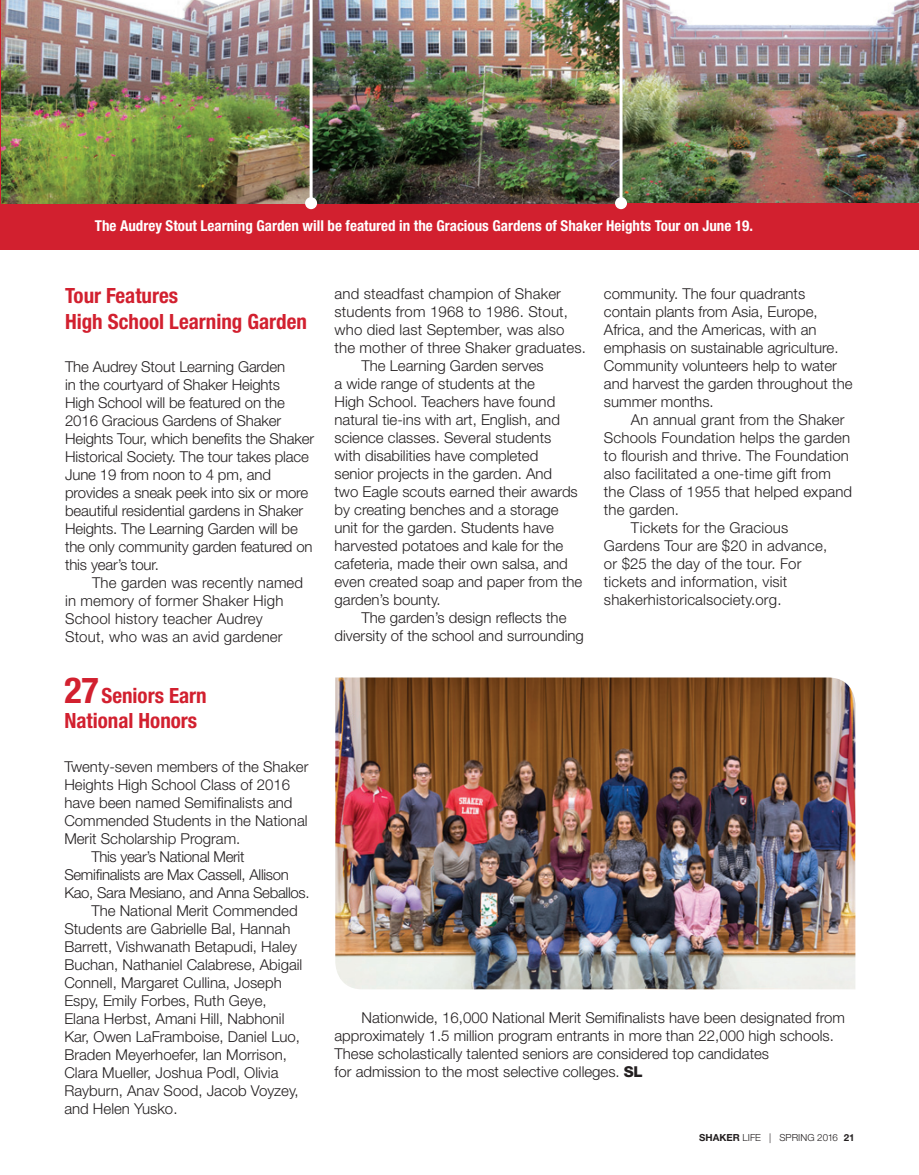
<style>
.page{position:relative;width:919px;height:1175px;background:#fff}
.page>*{position:absolute;margin:0;border:0;box-sizing:border-box;transform-origin:0 0}
.t1{font:700 condensed 21px/25.2px "Helvetica Neue LT Std";color:#d2202f}
.t2{font:300 15px/18px "Helvetica Neue LT Std";color:#231f20}
.t3{font:700 condensed 15px "Helvetica Neue LT Std";color:#fff}
.t4{font:300 15px "Helvetica Neue LT Std";letter-spacing:-.02em;color:#231f20}
.t5{font:300 9.75px "Helvetica Neue LT Std";color:#231f20}
.s1{font-size:36px}
.s2{font-weight:800}
.s3{font-weight:700}
</style>
<div class="page">
<div style="left:1px;top:0;width:917px;height:249px;background:#d2202f"></div>
<img style="left:335px;top:677px;width:520px;height:312px">
<img style="left:2px;top:0;width:916px;height:203px">
<hr style="left:309px;top:0;width:3px;height:203px;background:#fff">
<div style="left:305px;top:197px;width:12px;height:12px;background:#fff;border-radius:50%"></div>
<hr style="left:619px;top:0;width:3px;height:203px;background:#fff">
<div style="left:615px;top:197px;width:12px;height:12px;background:#fff;border-radius:50%"></div>
<p class="t3" style="left:95px;top:220px;width:659px">The Audrey Stout Learning Garden will be featured in the Gracious Gardens of Shaker Heights Tour on June 19.</p>
<h1 class="t1" style="left:65px;top:285px;width:243px">Tour Features<br>High School Learning Garden</h1>
<p class="t2" style="left:65px;top:359px;width:250px">The Audrey Stout Learning Garden<br>in the courtyard of Shaker Heights<br>High School will be featured on the 2016 Gracious Gardens of Shaker Heights Tour, which benefits the Shaker Historical Society. The tour takes place June 19 from noon to 4 pm, and provides a sneak peek into six or more beautiful residential gardens in Shaker Heights. The Learning Garden will be the only community garden featured on this year’s tour.</p>
<p class="t2" style="left:65px;top:575px;width:239px;text-indent:27px">The garden was recently named in memory of former Shaker High<br>School history teacher Audrey<br>Stout, who was an avid gardener</p>
<h1 class="t1" style="left:64px;top:685px;width:144px"><span class="s1">27</span> Seniors Earn<br>National Honors</h1>
<p class="t2" style="left:64px;top:759px;width:245px">Twenty-seven members of the Shaker</p>
<p class="t2" style="left:64px;top:777px;width:227px">Heights High School Class of 2016</p>
<p class="t2" style="left:64px;top:795px;width:230px">have been named Semifinalists and</p>
<p class="t2" style="left:64px;top:813px;width:245px">Commended Students in the National</p>
<p class="t2" style="left:64px;top:831px;width:177px">Merit Scholarship Program.</p>
<p class="t4" style="left:91px;top:851px;width:155px">This year’s National Merit</p>
<p class="t4" style="left:64px;top:869px;width:226px">Semifinalists are Max Cassell, Allison</p>
<p class="t4" style="left:64px;top:887px;width:247px">Kao, Sara Mesiano, and Anna Seballos.</p>
<p class="t2" style="left:91px;top:903px;width:208px">The National Merit Commended</p>
<p class="t2" style="left:64px;top:921px;width:227px">Students are Gabrielle Bal, Hannah</p>
<p class="t2" style="left:64px;top:939px;width:234px">Barrett, Vishwanath Betapudi, Haley</p>
<p class="t2" style="left:64px;top:957px;width:239px">Buchan, Nathaniel Calabrese, Abigail</p>
<p class="t2" style="left:64px;top:975px;width:219px">Connell, Margaret Cullina, Joseph</p>
<p class="t2" style="left:64px;top:993px;width:204px">Espy, Emily Forbes, Ruth Geye,</p>
<p class="t2" style="left:64px;top:1011px;width:222px">Elana Herbst, Amani Hill, Nabhonil</p>
<p class="t2" style="left:64px;top:1029px;width:237px">Kar, Owen LaFramboise, Daniel Luo,</p>
<p class="t2" style="left:64px;top:1047px;width:224px">Braden Meyerhoefer, Ian Morrison,</p>
<p class="t2" style="left:64px;top:1065px;width:215px">Clara Mueller, Joshua Podl, Olivia</p>
<p class="t2" style="left:64px;top:1083px;width:236px">Rayburn, Anav Sood, Jacob Voyzey,</p>
<p class="t2" style="left:64px;top:1101px;width:115px">and Helen Yusko.</p>
<p class="t2" style="left:334px;top:286px;width:228px">and steadfast champion of Shaker</p>
<p class="t2" style="left:334px;top:304px;width:235px">students from 1968 to 1986. Stout,</p>
<p class="t2" style="left:334px;top:322px;width:231px">who died last September, was also</p>
<p class="t2" style="left:334px;top:340px;width:253px">the mother of three Shaker graduates.</p>
<p class="t2" style="left:361px;top:358px;width:184px">The Learning Garden serves</p>
<p class="t2" style="left:334px;top:376px;width:202px">a wide range of students at the</p>
<p class="t2" style="left:334px;top:394px;width:222px">High School. Teachers have found</p>
<p class="t2" style="left:334px;top:412px;width:227px">natural tie-ins with art, English, and</p>
<p class="t2" style="left:334px;top:430px;width:218px">science classes. Several students</p>
<p class="t2" style="left:334px;top:448px;width:205px">with disabilities have completed</p>
<p class="t2" style="left:334px;top:466px;width:219px">senior projects in the garden. And</p>
<p class="t2" style="left:334px;top:484px;width:245px">two Eagle scouts earned their awards</p>
<p class="t2" style="left:334px;top:502px;width:225px">by creating benches and a storage</p>
<p class="t2" style="left:334px;top:520px;width:221px">unit for the garden. Students have</p>
<p class="t2" style="left:334px;top:538px;width:230px">harvested potatoes and kale for the</p>
<p class="t2" style="left:334px;top:556px;width:235px">cafeteria, made their own salsa, and</p>
<p class="t2" style="left:334px;top:574px;width:249px">even created soap and paper from the</p>
<p class="t2" style="left:334px;top:592px;width:108px">garden’s bounty.</p>
<p class="t2" style="left:361px;top:610px;width:206px">The garden’s design reflects the</p>
<p class="t2" style="left:334px;top:628px;width:251px">diversity of the school and surrounding</p>
<p class="t2" style="left:604px;top:286px;width:250px">community. The four quadrants contain plants from Asia, Europe,<br>Africa, and the Americas, with an emphasis on sustainable agriculture.<br>Community volunteers help to water and harvest the garden throughout the summer months.</p>
<p class="t2" style="left:631px;top:412px;width:215px">An annual grant from the Shaker</p>
<p class="t2" style="left:604px;top:430px;width:248px">Schools Foundation helps the garden</p>
<p class="t2" style="left:604px;top:448px;width:246px">to flourish and thrive. The Foundation</p>
<p class="t2" style="left:604px;top:466px;width:228px">also facilitated a one-time gift from</p>
<p class="t2" style="left:604px;top:484px;width:250px">the Class of 1955 that helped expand</p>
<p class="t2" style="left:604px;top:502px;width:77px">the garden.</p>
<p class="t2" style="left:631px;top:520px;width:159px">Tickets for the Gracious</p>
<p class="t2" style="left:604px;top:538px;width:225px">Gardens Tour are $20 in advance,</p>
<p class="t2" style="left:604px;top:556px;width:199px">or $25 the day of the tour. For</p>
<p class="t2" style="left:604px;top:574px;width:185px">tickets and information, visit</p>
<p class="t2" style="left:604px;top:592px;width:179px">shakerhistoricalsociety.org.</p>
<p class="t2" style="left:334px;top:1010px;width:512px;text-indent:27px">Nationwide, 16,000 National Merit Semifinalists have been designated from approximately 1.5 million program entrants in more than 22,000 high schools.<br>These scholastically talented seniors are considered top candidates<br>for admission to the most selective colleges. <span class="s2">SL</span></p>
<p class="t5" style="left:699px;top:1134px;width:157px"><span class="s3">SHAKER</span> LIFE | SPRING 2016 <span class="s3">21</span></p>
</div>
